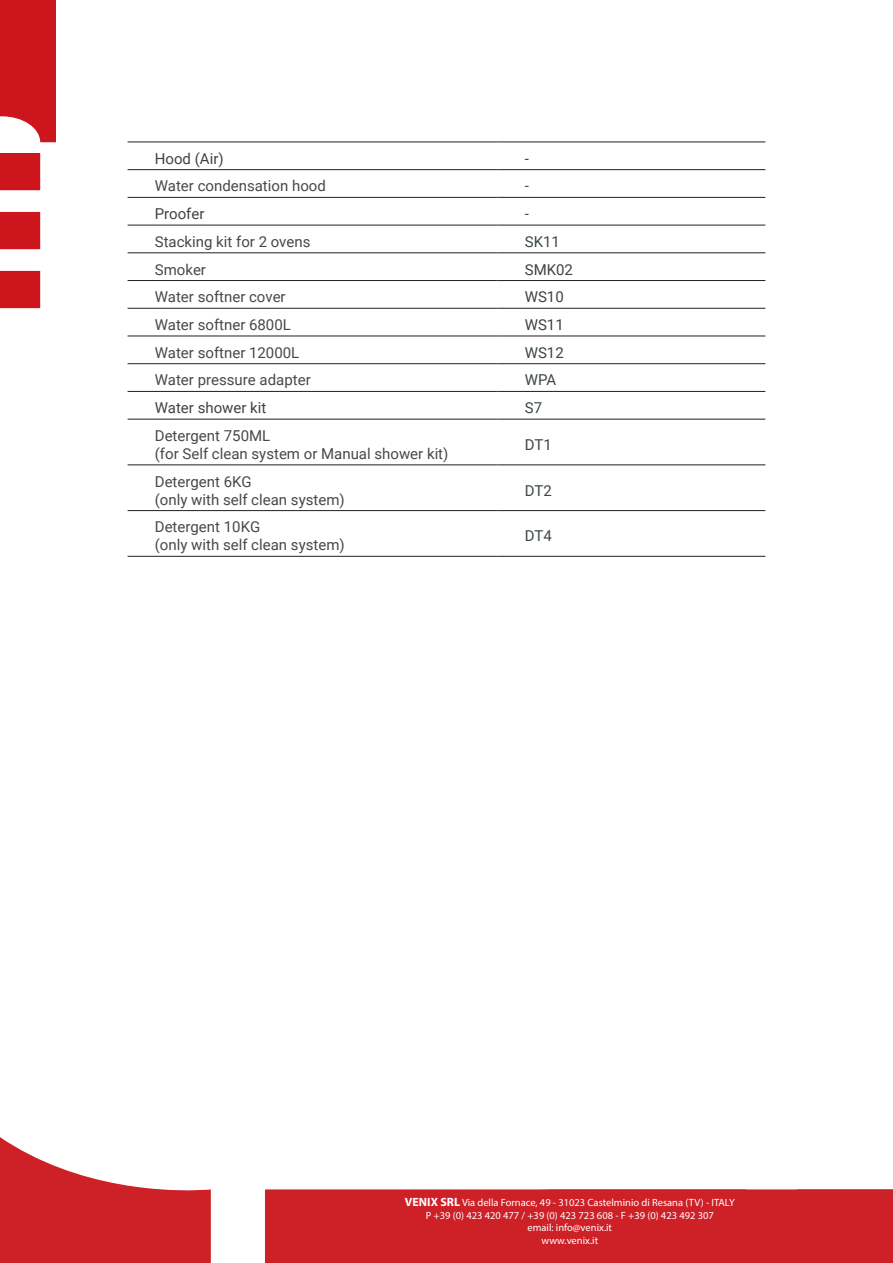
<style>
.page{position:relative;width:893px;height:1263px;background:#fff}
.page>*{position:absolute;margin:0;border:0;box-sizing:border-box;transform-origin:0 0}
.t1{font:15px/18px "Roboto";color:#47484a}
.t2{font:15px "Roboto";color:#3e4246}
.t3{font:15px "Roboto";color:#3c4547}
.t4{font:15px "Roboto";color:#3b4647}
.t5{font:10.5px/12.6px "Myriad Pro";color:#fff;text-align:center}
.s1{font-weight:700;font-size:12px}
</style>
<div class="page">
<div style="left:746px;top:1189px;width:51px;height:74px;background:#cd2027"></div>
<svg style="left:0;top:1137px;width:156px;height:52px"></svg>
<svg style="left:0;top:1189px;width:746px;height:74px;background:#d03137"></svg>
<div style="left:797px;top:1189px;width:96px;height:74px;background:#cd2027"></div>
<svg style="left:0;top:0;width:56px;height:142px;background:#d22d34"></svg>
<svg style="left:0;top:153px;width:40px;height:155px"></svg>
<hr style="left:128px;top:142px;width:369px;height:1px;background:#231f20">
<hr style="left:497px;top:142px;width:268px;height:1px;background:#231f20">
<hr style="left:128px;top:169px;width:369px;height:1px;background:#231f20">
<hr style="left:497px;top:169px;width:268px;height:1px;background:#231f20">
<hr style="left:128px;top:197px;width:369px;height:1px;background:#231f20">
<hr style="left:497px;top:197px;width:268px;height:1px;background:#231f20">
<hr style="left:128px;top:225px;width:369px;height:1px;background:#231f20">
<hr style="left:497px;top:225px;width:268px;height:1px;background:#231f20">
<hr style="left:128px;top:253px;width:369px;height:1px;background:#231f20">
<hr style="left:497px;top:253px;width:268px;height:1px;background:#231f20">
<hr style="left:128px;top:280px;width:369px;height:1px;background:#231f20">
<hr style="left:497px;top:280px;width:268px;height:1px;background:#231f20">
<hr style="left:128px;top:308px;width:369px;height:1px;background:#231f20">
<hr style="left:497px;top:308px;width:268px;height:1px;background:#231f20">
<hr style="left:128px;top:336px;width:369px;height:1px;background:#231f20">
<hr style="left:497px;top:336px;width:268px;height:1px;background:#231f20">
<hr style="left:128px;top:363px;width:369px;height:1px;background:#231f20">
<hr style="left:497px;top:363px;width:268px;height:1px;background:#231f20">
<hr style="left:128px;top:391px;width:369px;height:1px;background:#231f20">
<hr style="left:497px;top:391px;width:268px;height:1px;background:#231f20">
<hr style="left:128px;top:419px;width:369px;height:1px;background:#231f20">
<hr style="left:497px;top:419px;width:268px;height:1px;background:#231f20">
<hr style="left:128px;top:465px;width:369px;height:1px;background:#231f20">
<hr style="left:497px;top:465px;width:268px;height:1px;background:#231f20">
<hr style="left:128px;top:510px;width:369px;height:1px;background:#231f20">
<hr style="left:497px;top:510px;width:268px;height:1px;background:#231f20">
<hr style="left:128px;top:556px;width:369px;height:1px;background:#231f20">
<hr style="left:497px;top:556px;width:268px;height:1px;background:#231f20">
<p class="t2" style="left:155px;top:148px;width:70px">Hood (Air)</p>
<p class="t2" style="left:525px;top:148px;width:6px">-</p>
<p class="t1" style="left:155px;top:176px;width:173px">Water condensation hood</p>
<p class="t2" style="left:525px;top:176px;width:6px">-</p>
<p class="t2" style="left:155px;top:203px;width:51px">Proofer</p>
<p class="t3" style="left:525px;top:203px;width:6px">-</p>
<p class="t1" style="left:155px;top:232px;width:157px">Stacking kit for 2 ovens</p>
<p class="t4" style="left:525px;top:231px;width:37px">SK11</p>
<p class="t1" style="left:155px;top:260px;width:53px">Smoker</p>
<p class="t2" style="left:525px;top:259px;width:50px">SMK02</p>
<p class="t1" style="left:155px;top:287px;width:132px">Water softner cover</p>
<p class="t2" style="left:525px;top:286px;width:41px">WS10</p>
<p class="t1" style="left:155px;top:315px;width:138px">Water softner 6800L</p>
<p class="t2" style="left:525px;top:314px;width:41px">WS11</p>
<p class="t1" style="left:155px;top:343px;width:146px">Water softner 12000L</p>
<p class="t3" style="left:525px;top:342px;width:41px">WS12</p>
<p class="t1" style="left:155px;top:370px;width:157px">Water pressure adapter</p>
<p class="t3" style="left:525px;top:370px;width:33px">WPA</p>
<p class="t2" style="left:155px;top:397px;width:113px">Water shower kit</p>
<p class="t3" style="left:525px;top:397px;width:19px">S7</p>
<p class="t1" style="left:155px;top:426px;width:295px">Detergent 750ML<br>(for Self clean system or Manual shower kit)</p>
<p class="t3" style="left:525px;top:434px;width:29px">DT1</p>
<p class="t1" style="left:155px;top:472px;width:191px">Detergent 6KG<br>(only with self clean system)</p>
<p class="t3" style="left:525px;top:480px;width:29px">DT2</p>
<p class="t1" style="left:155px;top:517px;width:191px">Detergent 10KG<br>(only with self clean system)</p>
<p class="t3" style="left:525px;top:525px;width:29px">DT4</p>
<p class="t5" style="left:405px;top:1196px;width:331px"><span class="s1">VENIX SRL</span> Via della Fornace, 49 - 31023 Castelminio di Resana (TV) - ITALY P +39 (0) 423 420 477 / +39 (0) 423 723 608 - F +39 (0) 423 492 307<br>email: info@venix.it<br>www.venix.it</p>
</div>
